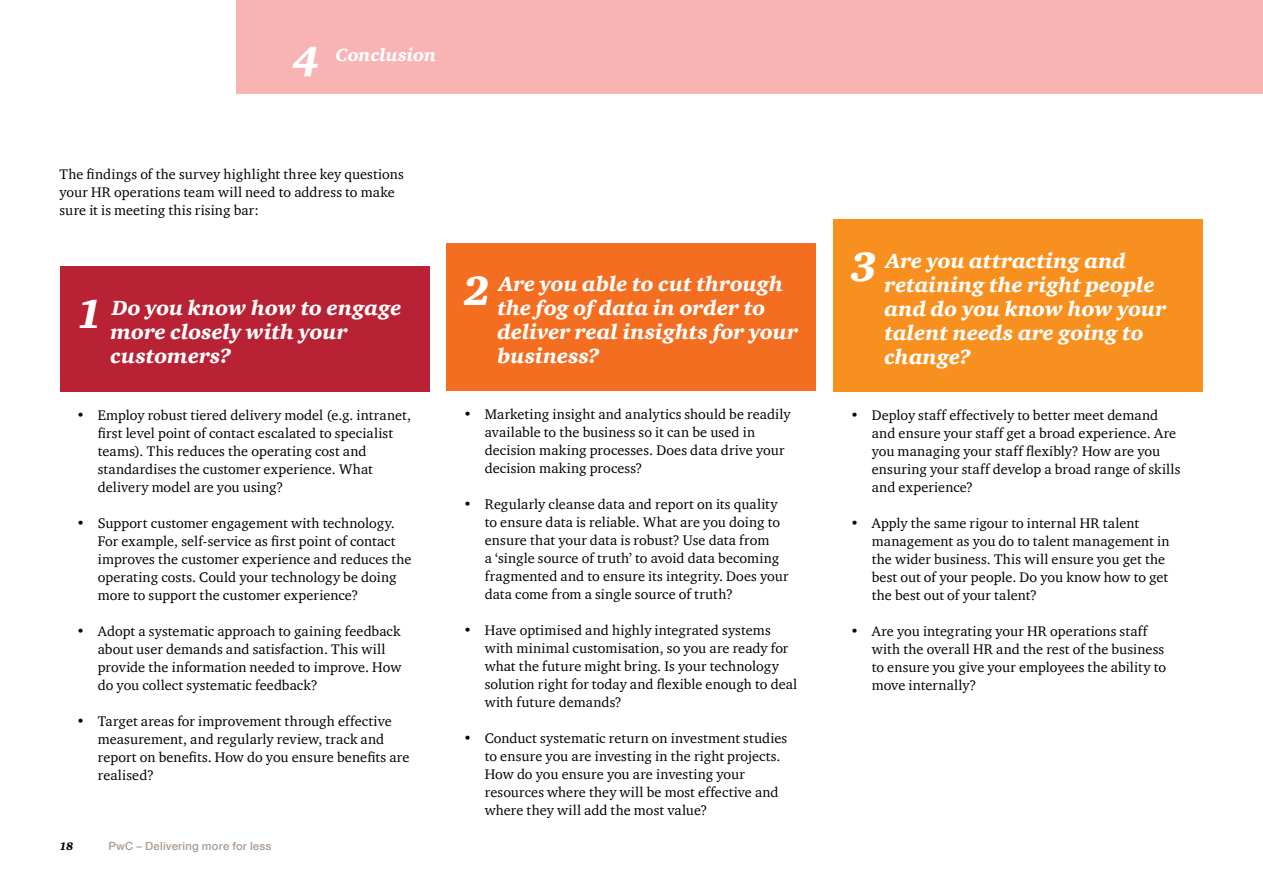
<style>
.page{position:relative;width:1263px;height:893px;background:#fff}
.page>*{position:absolute;margin:0;border:0;box-sizing:border-box;transform-origin:0 0}
.t1{font:italic 900 42px "ITC Charter Com";color:#fff}
.t2{font:italic 900 21px/24px "ITC Charter Com";color:#fff}
.t3{font:italic 900 18px "ITC Charter Com";letter-spacing:-.005em;color:#fff}
.t4{font:14.25px/18px "ITC Charter Com";letter-spacing:.01em;color:#000}
.t5{font:500 11.25px "Helvetica Neue LT Com";letter-spacing:.02em;color:#a89b91}
.t6{font:italic 900 11.25px "ITC Charter Com";color:#000}
.s1{font-size:42px}
</style>
<div class="page">
<div style="left:60px;top:266px;width:369px;height:126px;background:#b82234"></div>
<div style="left:446px;top:243px;width:370px;height:149px;background:#f36e21"></div>
<div style="left:446px;top:391px;width:370px;height:445px;background:#fff"></div>
<div style="left:833px;top:220px;width:370px;height:172px;background:#f7901e"></div>
<div style="left:236px;top:0;width:1027px;height:94px;background:#f8b3b3"></div>
<h1 class="t1" style="left:293px;top:35px;width:28px">4</h1>
<p class="t3" style="left:335px;top:44px;width:102px">Conclusion</p>
<p class="t4" style="left:60px;top:165px;width:346px">The findings of the survey highlight three key questions your HR operations team will need to address to make sure it is meeting this rising bar:</p>
<h2 class="t2" style="left:111px;top:295px;width:292px;text-indent:-34px"><span class="s1">1</span> Do you know how to engage more closely with your customers?</h2>
<p class="t4" style="left:98px;top:405px;width:315px;text-indent:-21px">• Employ robust tiered delivery model (e.g. intranet, first level point of contact escalated to specialist teams). This reduces the operating cost and standardises the customer experience. What delivery model are you using?</p>
<p class="t4" style="left:98px;top:513px;width:315px;text-indent:-21px">• Support customer engagement with technology.<br>For example, self-service as first point of contact improves the customer experience and reduces the operating costs. Could your technology be doing more to support the customer experience?</p>
<p class="t4" style="left:98px;top:621px;width:305px;text-indent:-21px">• Adopt a systematic approach to gaining feedback about user demands and satisfaction. This will provide the information needed to improve. How do you collect systematic feedback?</p>
<p class="t4" style="left:98px;top:711px;width:313px;text-indent:-21px">• Target areas for improvement through effective measurement, and regularly review, track and report on benefits. How do you ensure benefits are realised?</p>
<p class="t6" style="left:60px;top:840px;width:15px">18</p>
<p class="t5" style="left:108px;top:840px;width:164px">PwC – Delivering more for less</p>
<h2 class="t2" style="left:497px;top:272px;width:302px;text-indent:-34px"><span class="s1">2</span> Are you able to cut through the fog of data in order to deliver real insights for your business?</h2>
<p class="t4" style="left:485px;top:405px;width:307px;text-indent:-21px">• Marketing insight and analytics should be readily available to the business so it can be used in decision making processes. Does data drive your decision making process?</p>
<p class="t4" style="left:485px;top:495px;width:305px;text-indent:-21px">• Regularly cleanse data and report on its quality to ensure data is reliable. What are you doing to ensure that your data is robust? Use data from<br>a ‘single source of truth’ to avoid data becoming fragmented and to ensure its integrity. Does your data come from a single source of truth?</p>
<p class="t4" style="left:485px;top:621px;width:314px;text-indent:-21px">• Have optimised and highly integrated systems with minimal customisation, so you are ready for what the future might bring. Is your technology solution right for today and flexible enough to deal with future demands?</p>
<p class="t4" style="left:485px;top:729px;width:304px;text-indent:-21px">• Conduct systematic return on investment studies to ensure you are investing in the right projects.<br>How do you ensure you are investing your resources where they will be most effective and where they will add the most value?</p>
<h2 class="t2" style="left:884px;top:249px;width:283px;text-indent:-34px"><span class="s1">3</span> Are you attracting and retaining the right people and do you know how your talent needs are going to change?</h2>
<p class="t4" style="left:872px;top:405px;width:310px;text-indent:-21px">• Deploy staff effectively to better meet demand and ensure your staff get a broad experience. Are you managing your staff flexibly? How are you ensuring your staff develop a broad range of skills and experience?</p>
<p class="t4" style="left:872px;top:513px;width:299px;text-indent:-21px">• Apply the same rigour to internal HR talent management as you do to talent management in the wider business. This will ensure you get the best out of your people. Do you know how to get the best out of your talent?</p>
<p class="t4" style="left:872px;top:621px;width:296px;text-indent:-21px">• Are you integrating your HR operations staff with the overall HR and the rest of the business to ensure you give your employees the ability to move internally?</p>
</div>
